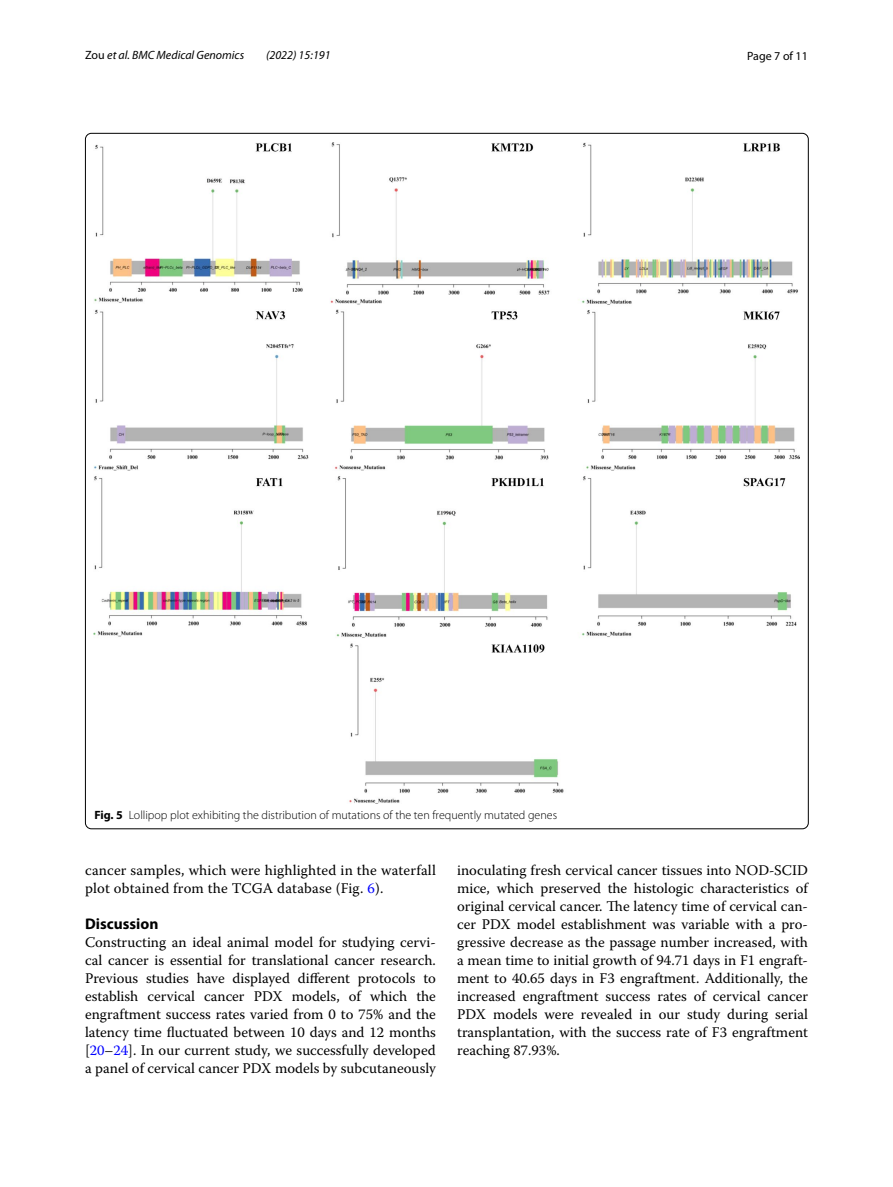
<style>
.page{position:relative;width:893px;height:1187px;background:#fff}
.page>*{position:absolute;margin:0;border:0;box-sizing:border-box;transform-origin:0 0}
.t1{font:700 15.45px "Myriad Pro";color:#000}
.t2{font:14.7px/18px "Warnock Pro";letter-spacing:.005em;color:#000;text-align:justify}
.t3{font:300 12px "Myriad Pro";color:#000}
.t4{font:italic 12px "Myriad Pro";color:#000}
.t5{font:12px "Myriad Pro";color:#000}
.s1{font-style:normal}
.s2{font-weight:700}
.s3{color:#00f}
</style>
<div class="page">
<img style="left:94px;top:142px;width:706px;height:661px">
<p class="t4" style="left:85px;top:48px;width:161px"><span class="s1">Zou</span> et al. BMC Medical Genomics</p>
<p class="t4" style="left:266px;top:48px;width:66px">(2022) 15:191</p>
<p class="t5" style="left:747px;top:48px;width:62px">Page 7 of 11</p>
<p class="t3" style="left:94px;top:808px;width:464px"><span class="s2">Fig. 5</span> Lollipop plot exhibiting the distribution of mutations of the ten frequently mutated genes</p>
<p class="t2" style="left:85px;top:860px;width:352px">cancer samples, which were highlighted in the waterfall plot obtained from the TCGA database (Fig. <span class="s3">6</span>).</p>
<p class="t1" style="left:85px;top:913px;width:75px">Discussion</p>
<p class="t2" style="left:85px;top:932px;width:352px">Constructing an ideal animal model for studying cervi&shy;cal cancer is essential for translational cancer research.<br>Previous studies have displayed different protocols to establish cervical cancer PDX models, of which the engraftment success rates varied from 0 to 75% and the latency time fluctuated between 10 days and 12 months [<span class="s3">20</span>–<span class="s3">24</span>]. In our current study, we successfully developed a panel of cervical cancer PDX models by subcutaneously</p>
<p class="t2" style="left:457px;top:860px;width:352px">inoculating fresh cervical cancer tissues into NOD-SCID mice, which preserved the histologic characteristics of original cervical cancer. The latency time of cervical can&shy;cer PDX model establishment was variable with a pro&shy;gressive decrease as the passage number increased, with a mean time to initial growth of 94.71 days in F1 engraft&shy;ment to 40.65 days in F3 engraftment. Additionally, the increased engraftment success rates of cervical cancer PDX models were revealed in our study during serial transplantation, with the success rate of F3 engraftment reaching 87.93%.</p>
</div>
